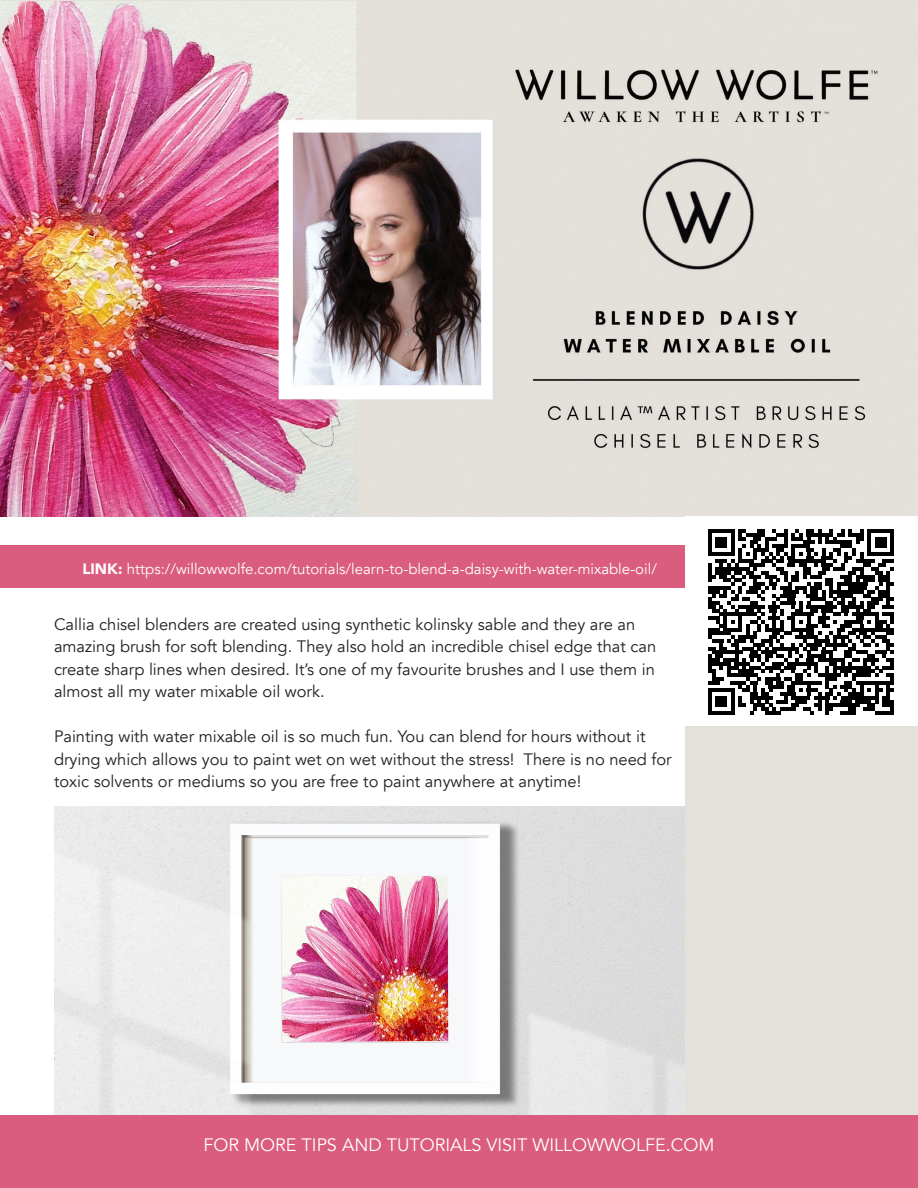
<style>
.page{position:relative;width:918px;height:1188px;background:#fff}
.page>*{position:absolute;margin:0;border:0;box-sizing:border-box;transform-origin:0 0}
.t1{font:18px "Avenir";color:#fff}
.t2{font:16.5px/22.5px "Avenir";color:#231f20}
.t3{font:15px "Avenir";color:#fff}
.s1{font-weight:900}
</style>
<div class="page">
<div style="left:0;top:546px;width:918px;height:42px;background:#da5c7f"></div>
<img style="left:0;top:1px;width:918px;height:515px">
<img style="left:54px;top:807px;width:631px;height:309px">
<div style="left:685px;top:516px;width:233px;height:212px;background:#fff"></div>
<svg style="left:708px;top:529px;width:186px;height:186px"></svg>
<hr style="left:841px;top:711px;width:15px;height:4px;background:#000">
<hr style="left:875px;top:711px;width:19px;height:4px;background:#000">
<div style="left:685px;top:726px;width:233px;height:432px;background:#e4e0da"></div>
<div style="left:0;top:1116px;width:918px;height:72px;background:#da5c7f"></div>
<p class="t3" style="left:82px;top:560px;width:576px"><span class="s1">LINK:</span> https://willowwolfe.com/tutorials/learn-to-blend-a-daisy-with-water-mixable-oil/</p>
<p class="t2" style="left:54px;top:613px;width:604px">Callia chisel blenders are created using synthetic kolinsky sable and they are an amazing brush for soft blending. They also hold an incredible chisel edge that can create sharp lines when desired. It’s one of my favourite brushes and I use them in almost all my water mixable oil work.</p>
<p class="t2" style="left:54px;top:726px;width:619px">Painting with water mixable oil is so much fun. You can blend for hours without it drying which allows you to paint wet on wet without the stress! There is no need for toxic solvents or mediums so you are free to paint anywhere at anytime!</p>
<p class="t1" style="left:204px;top:1134px;width:513px">FOR MORE TIPS AND TUTORIALS VISIT WILLOWWOLFE.COM</p>
</div>
